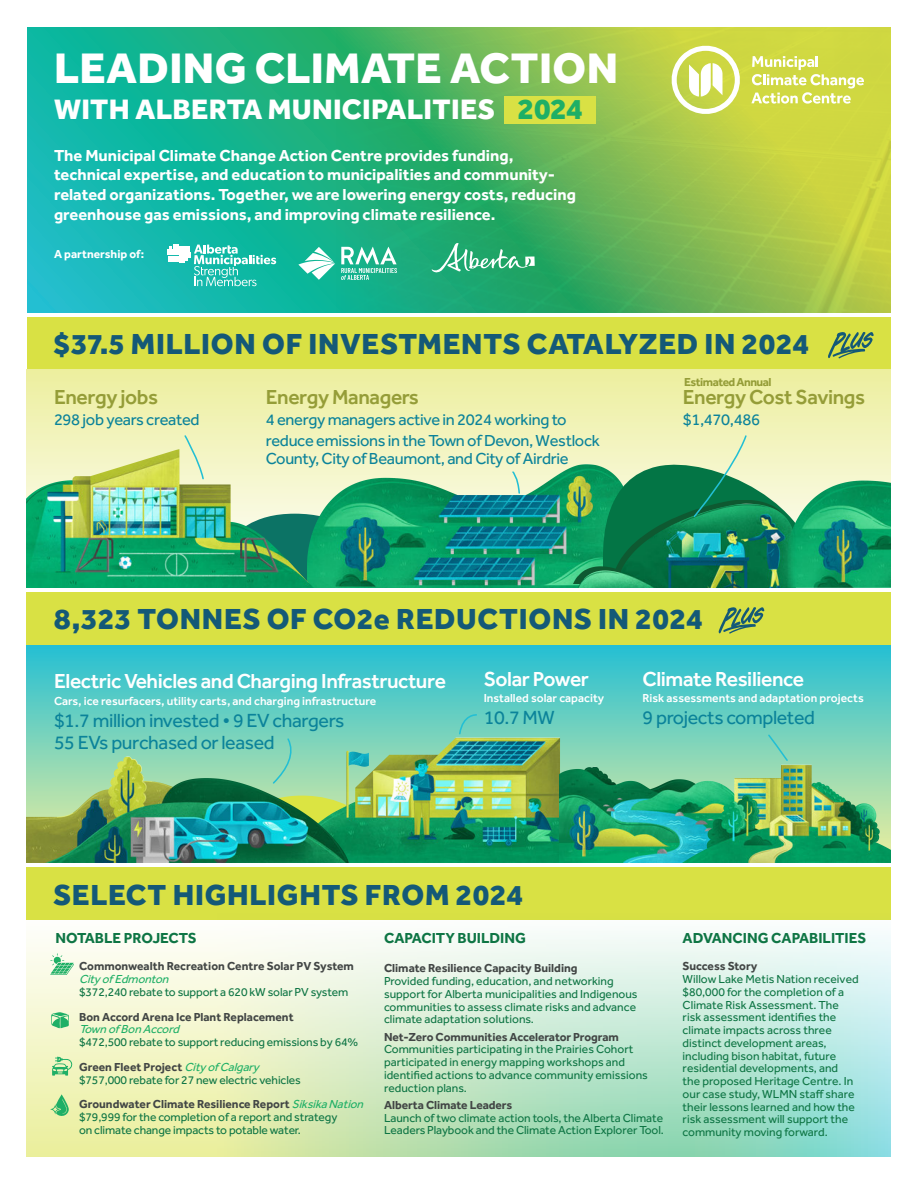
<style>
.page{position:relative;width:918px;height:1188px;background:#fff}
.page>*{position:absolute;margin:0;border:0;box-sizing:border-box;transform-origin:0 0}
.t1{font:800 44.25px "Effra";letter-spacing:.01em;color:#fff}
.t2{font:800 30px "Effra";letter-spacing:.025em;color:#145977}
.t3{font:800 29.1px "Effra";letter-spacing:.01em;color:#fff}
.t4{font:500 21px "Effra";letter-spacing:-.02em;color:#fff}
.t5{font:500 21px "Effra";letter-spacing:-.02em;color:#959d38}
.t6{font:19.65px "Effra";letter-spacing:-.02em;color:#0b839a}
.t7{font:700 16.5px/19.8px "Effra";color:#fff}
.t8{font:16.5px/21px "Effra";letter-spacing:-.02em;color:#0b839a}
.t9{font:700 15px "Effra";color:#0e7544}
.t10{font:12px/12.8px "Effra";color:#0e7544}
.t11{font:700 12px/12.8px "Effra";color:#424645}
.t12{font:500 12px "Effra";color:#fff}
.t13{font:700 12px "Effra";letter-spacing:-.04em;color:#959d38}
.t14{font:700 12px "Effra";color:#fff}
.s1{font-size:30px;color:#1eaf66}
.s2{font-weight:400;font-style:italic;color:#1eaf66}
</style>
<div class="page">
<div style="left:27px;top:867px;width:864px;height:53px;background:#d9e144"></div>
<svg style="left:27px;top:933px;width:864px;height:224px;background:#d5edd2"></svg>
<svg style="left:50px;top:953px;width:24px;height:22px"></svg>
<svg style="left:51px;top:1012px;width:18px;height:16px"></svg>
<svg style="left:50px;top:1094px;width:19px;height:23px"></svg>
<svg style="left:27px;top:645px;width:864px;height:119px;background:#53cac6"></svg>
<svg style="left:271px;top:737px;width:17px;height:17px"></svg>
<svg style="left:458px;top:713px;width:20px;height:23px"></svg>
<svg style="left:767px;top:734px;width:22px;height:12px"></svg>
<img style="left:288px;top:736px;width:308px;height:127px">
<div style="left:27px;top:592px;width:864px;height:53px;background:#d9e144"></div>
<img style="left:27px;top:754px;width:322px;height:109px">
<img style="left:559px;top:764px;width:124px;height:99px">
<img style="left:683px;top:746px;width:208px;height:117px">
<div style="left:27px;top:317px;width:864px;height:53px;background:#d9e144"></div>
<svg style="left:27px;top:370px;width:864px;height:83px;background:#eff1ae"></svg>
<img style="left:338px;top:450px;width:265px;height:138px">
<img style="left:27px;top:430px;width:311px;height:158px">
<svg style="left:184px;top:434px;width:21px;height:46px"></svg>
<svg style="left:511px;top:471px;width:10px;height:24px"></svg>
<img style="left:576px;top:504px;width:210px;height:84px">
<img style="left:786px;top:453px;width:105px;height:135px">
<svg style="left:603px;top:434px;width:216px;height:152px;background:#57a779"></svg>
<svg style="left:52px;top:1057px;width:21px;height:19px"></svg>
<img style="left:27px;top:27px;width:864px;height:286px">
<div style="left:505px;top:96px;width:91px;height:27px;background:#d9e144"></div>
<svg style="left:431px;top:243px;width:104px;height:31px;background:#46b685"></svg>
<div style="left:179px;top:253px;width:6px;height:10px;background:#fff"></div>
<div style="left:179px;top:246px;width:11px;height:6px;background:#fff"></div>
<div style="left:173px;top:245px;width:6px;height:10px;background:#fff"></div>
<div style="left:168px;top:256px;width:11px;height:5px;background:#fff"></div>
<svg style="left:167px;top:246px;width:5px;height:9px"></svg>
<svg style="left:186px;top:245px;width:90px;height:41px;background:#4ac9ba"></svg>
<svg style="left:341px;top:247px;width:56px;height:33px"></svg>
<svg style="left:298px;top:247px;width:37px;height:33px"></svg>
<svg style="left:828px;top:332px;width:46px;height:27px"></svg>
<svg style="left:718px;top:607px;width:47px;height:27px"></svg>
<svg style="left:751px;top:56px;width:113px;height:48px"></svg>
<svg style="left:668px;top:42px;width:75px;height:75px"></svg>
<p class="t1" style="left:54px;top:41px;width:566px">LEADING CLIMATE ACTION</p>
<p class="t3" style="left:54px;top:91px;width:531px">WITH ALBERTA MUNICIPALITIES <span class="s1">2024</span></p>
<p class="t7" style="left:54px;top:145px;width:524px">The Municipal Climate Change Action Centre provides funding, technical expertise, and education to municipalities and community&shy;related organizations. Together, we are lowering energy costs, reducing greenhouse gas emissions, and improving climate resilience.</p>
<p class="t14" style="left:54px;top:246px;width:92px">A partnership of:</p>
<p class="t2" style="left:53px;top:325px;width:757px">$37.5 MILLION OF INVESTMENTS CATALYZED IN 2024</p>
<p class="t5" style="left:683px;top:385px;width:184px">Energy Cost Savings</p>
<p class="t8" style="left:683px;top:409px;width:79px">$1,470,486</p>
<p class="t13" style="left:684px;top:374px;width:89px">Estimated Annual</p>
<p class="t5" style="left:54px;top:385px;width:106px">Energy jobs</p>
<p class="t8" style="left:54px;top:409px;width:147px">298 job years created</p>
<p class="t5" style="left:266px;top:385px;width:155px">Energy Managers</p>
<p class="t8" style="left:266px;top:409px;width:336px">4 energy managers active in 2024 working to reduce emissions in the Town of Devon, Westlock</p>
<p class="t8" style="left:266px;top:448px;width:304px">County, City of Beaumont, and City of Airdrie</p>
<p class="t2" style="left:53px;top:600px;width:651px">8,323 TONNES OF CO2e REDUCTIONS IN 2024</p>
<p class="t4" style="left:54px;top:669px;width:394px">Electric Vehicles and Charging Infrastructure</p>
<p class="t12" style="left:54px;top:693px;width:324px">Cars, ice resurfacers, utility carts, and charging infrastructure</p>
<p class="t6" style="left:54px;top:709px;width:292px">$1.7 million invested • 9 EV chargers</p>
<p class="t6" style="left:54px;top:731px;width:222px">55 EVs purchased or leased</p>
<p class="t4" style="left:484px;top:666px;width:107px">Solar Power</p>
<p class="t12" style="left:484px;top:691px;width:122px">Installed solar capacity</p>
<p class="t6" style="left:484px;top:706px;width:73px">10.7 MW</p>
<p class="t4" style="left:643px;top:666px;width:163px">Climate Resilience</p>
<p class="t12" style="left:643px;top:691px;width:223px">Risk assessments and adaptation projects</p>
<p class="t6" style="left:643px;top:706px;width:174px">9 projects completed</p>
<p class="t2" style="left:53px;top:877px;width:471px">SELECT HIGHLIGHTS FROM 2024</p>
<p class="t9" style="left:55px;top:929px;width:143px">NOTABLE PROJECTS</p>
<p class="t9" style="left:683px;top:929px;width:185px">ADVANCING CAPABILITIES</p>
<p class="t11" style="left:683px;top:960px;width:76px">Success Story</p>
<p class="t10" style="left:683px;top:973px;width:178px">Willow Lake Metis Nation received $80,000 for the completion of a<br>Climate Risk Assessment. The risk assessment identifies the climate impacts across three distinct development areas, including bison habitat, future residential developments, and the proposed Heritage Centre. In our case study, WLMN staff share their lessons learned and how the risk assessment will support the community moving forward.</p>
<p class="t9" style="left:384px;top:929px;width:143px">CAPACITY BUILDING</p>
<p class="t11" style="left:384px;top:962px;width:195px">Climate Resilience Capacity Building</p>
<p class="t10" style="left:384px;top:975px;width:255px">Provided funding, education, and networking support for Alberta municipalities and Indigenous communities to assess climate risks and advance climate adaptation solutions.</p>
<p class="t11" style="left:384px;top:1030px;width:236px">Net-Zero Communities Accelerator Program</p>
<p class="t10" style="left:384px;top:1043px;width:265px">Communities participating in the Prairies Cohort participated in energy mapping workshops and identified actions to advance community emissions reduction plans.</p>
<p class="t11" style="left:384px;top:1098px;width:130px">Alberta Climate Leaders</p>
<p class="t10" style="left:384px;top:1111px;width:281px">Launch of two climate action tools, the Alberta Climate<br>Leaders Playbook and the Climate Action Explorer Tool.</p>
<p class="t11" style="left:79px;top:960px;width:276px">Commonwealth Recreation Centre Solar PV System<br><span class="s2">Cityof Edmonton</span></p>
<p class="t10" style="left:79px;top:985px;width:271px">$372,240 rebate to support a 620 kW solar PV system</p>
<p class="t11" style="left:79px;top:1010px;width:216px">Bon Accord Arena Ice Plant Replacement<br><span class="s2">Townof BonAccord</span></p>
<p class="t10" style="left:79px;top:1036px;width:281px">$472,500 rebate to support reducing emissions by 64%</p>
<p class="t11" style="left:79px;top:1060px;width:185px">Green Fleet Project <span class="s2">Cityof Calgary</span></p>
<p class="t10" style="left:79px;top:1073px;width:223px">$757,000 rebate for 27 new electric vehicles</p>
<p class="t11" style="left:79px;top:1098px;width:289px">Groundwater Climate Resilience Report <span class="s2">SiksikaNation</span></p>
<p class="t10" style="left:79px;top:1111px;width:260px">$79,999 for the completion of a report and strategy on climate change impacts to potable water.</p>
</div>
